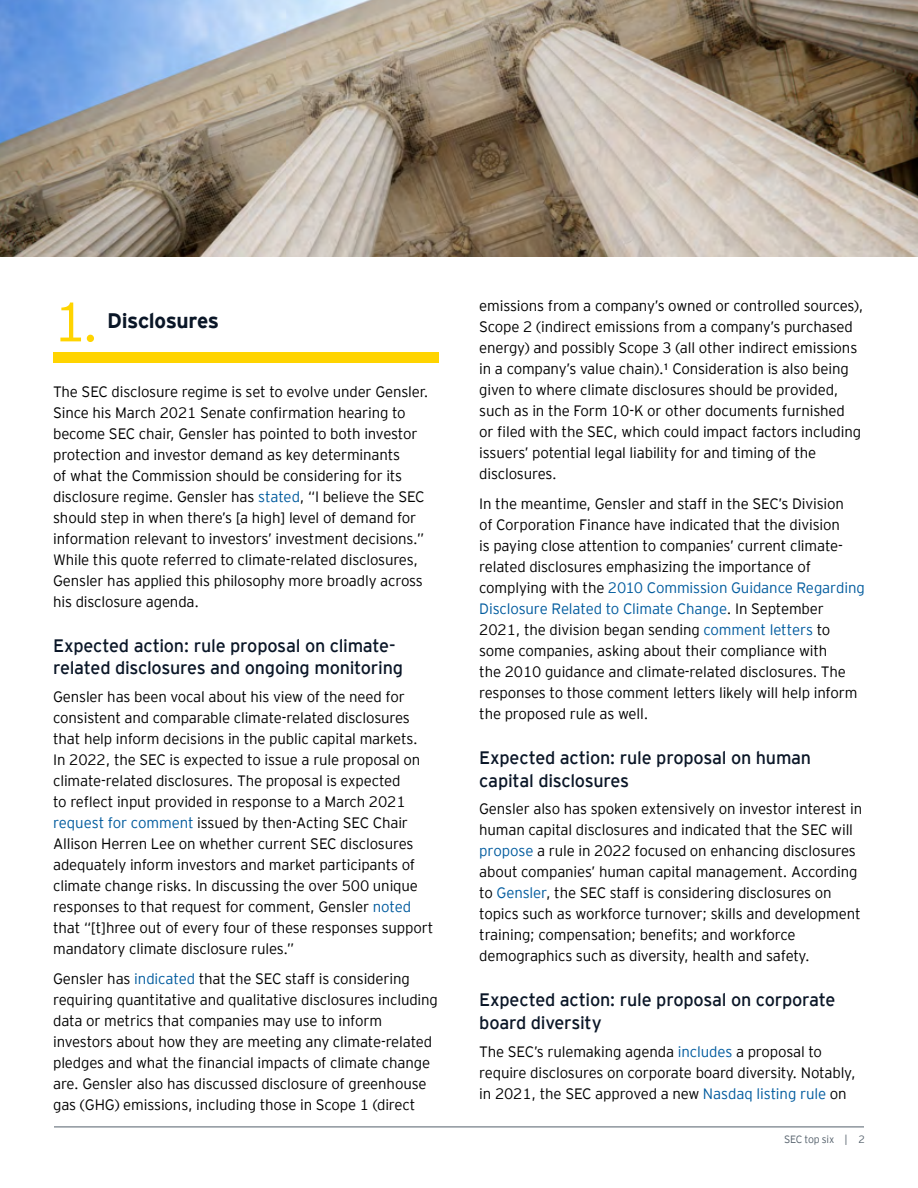
<style>
.page{position:relative;width:918px;height:1188px;background:#fff}
.page>*{position:absolute;margin:0;border:0;box-sizing:border-box;transform-origin:0 0}
.t1{font:300 55.5px "EY Interstate";color:#ffd400}
.t2{font:700 21px "EY Interstate";letter-spacing:-.02em;color:#0a1627}
.t3{font:18px/22.5px "EY Interstate";letter-spacing:-.015em;color:#0a1627}
.t4{font:300 15px/21px "EY Interstate";letter-spacing:-.01em;color:#000}
.t5{font:300 10.5px "EY Interstate";letter-spacing:-.02em;color:#54606b}
.s1{color:#005b9e}
</style>
<div class="page">
<hr style="left:54px;top:1127px;width:810px;height:1px;background:#54606b">
<img style="left:0;top:0;width:918px;height:256px">
<div style="left:53px;top:352px;width:386px;height:10px;background:#ffd400"></div>
<h1 class="t1" style="left:53px;top:282px;width:47px">1.</h1>
<h2 class="t2" style="left:107px;top:305px;width:114px">Disclosures</h2>
<p class="t4" style="left:53px;top:380px;width:377px">The SEC disclosure regime is set to evolve under Gensler.<br>Since his March 2021 Senate confirmation hearing to become SEC chair, Gensler has pointed to both investor protection and investor demand as key determinants<br>of what the Commission should be considering for its disclosure regime. Gensler has <span class="s1">stated</span>, “I believe the SEC should step in when there’s [a high] level of demand for information relevant to investors’ investment decisions.” While this quote referred to climate-related disclosures, Gensler has applied this philosophy more broadly across his disclosure agenda.</p>
<p class="t3" style="left:53px;top:633px;width:351px">Expected action: rule proposal on climate&shy;related disclosures and ongoing monitoring</p>
<p class="t4" style="left:53px;top:685px;width:382px">Gensler has been vocal about his view of the need for consistent and comparable climate-related disclosures that help inform decisions in the public capital markets.<br>In 2022, the SEC is expected to issue a rule proposal on climate-related disclosures. The proposal is expected<br>to reflect input provided in response to a March 2021 <span class="s1">request for comment</span> issued by then-Acting SEC Chair Allison Herren Lee on whether current SEC disclosures adequately inform investors and market participants of climate change risks. In discussing the over 500 unique responses to that request for comment, Gensler <span class="s1">noted </span>that “[t]hree out of every four of these responses support mandatory climate disclosure rules.”</p>
<p class="t4" style="left:53px;top:967px;width:386px">Gensler has <span class="s1">indicated</span> that the SEC staff is considering requiring quantitative and qualitative disclosures including data or metrics that companies may use to inform investors about how they are meeting any climate-related pledges and what the financial impacts of climate change are. Gensler also has discussed disclosure of greenhouse gas (GHG) emissions, including those in Scope 1 (direct</p>
<p class="t4" style="left:479px;top:294px;width:386px">emissions from a company’s owned or controlled sources), Scope 2 (indirect emissions from a company’s purchased energy) and possibly Scope 3 (all other indirect emissions in a company’s value chain).¹ Consideration is also being given to where climate disclosures should be provided, such as in the Form 10-K or other documents furnished<br>or filed with the SEC, which could impact factors including issuers’ potential legal liability for and timing of the disclosures.</p>
<p class="t4" style="left:479px;top:492px;width:387px">In the meantime, Gensler and staff in the SEC’s Division<br>of Corporation Finance have indicated that the division<br>is paying close attention to companies’ current climate&shy;related disclosures emphasizing the importance of complying with the <span class="s1">2010 Commission Guidance Regarding Disclosure Related to Climate Change</span>. In September 2021, the division began sending <span class="s1">comment letters</span> to some companies, asking about their compliance with<br>the 2010 guidance and climate-related disclosures. The responses to those comment letters likely will help inform the proposed rule as well.</p>
<p class="t3" style="left:479px;top:745px;width:333px">Expected action: rule proposal on human capital disclosures</p>
<p class="t4" style="left:479px;top:798px;width:385px">Gensler also has spoken extensively on investor interest in human capital disclosures and indicated that the SEC will <span class="s1">propose</span> a rule in 2022 focused on enhancing disclosures about companies’ human capital management. According to <span class="s1">Gensler</span>, the SEC staff is considering disclosures on topics such as workforce turnover; skills and development training; compensation; benefits; and workforce demographics such as diversity, health and safety.</p>
<p class="t3" style="left:479px;top:988px;width:358px">Expected action: rule proposal on corporate board diversity</p>
<p class="t4" style="left:479px;top:1040px;width:378px">The SEC’s rulemaking agenda <span class="s1">includes</span> a proposal to require disclosures on corporate board diversity. Notably, in 2021, the SEC approved a new <span class="s1">Nasdaq listing rule</span> on</p>
<p class="t5" style="left:784px;top:1132px;width:82px">SEC top six | 2</p>
</div>
